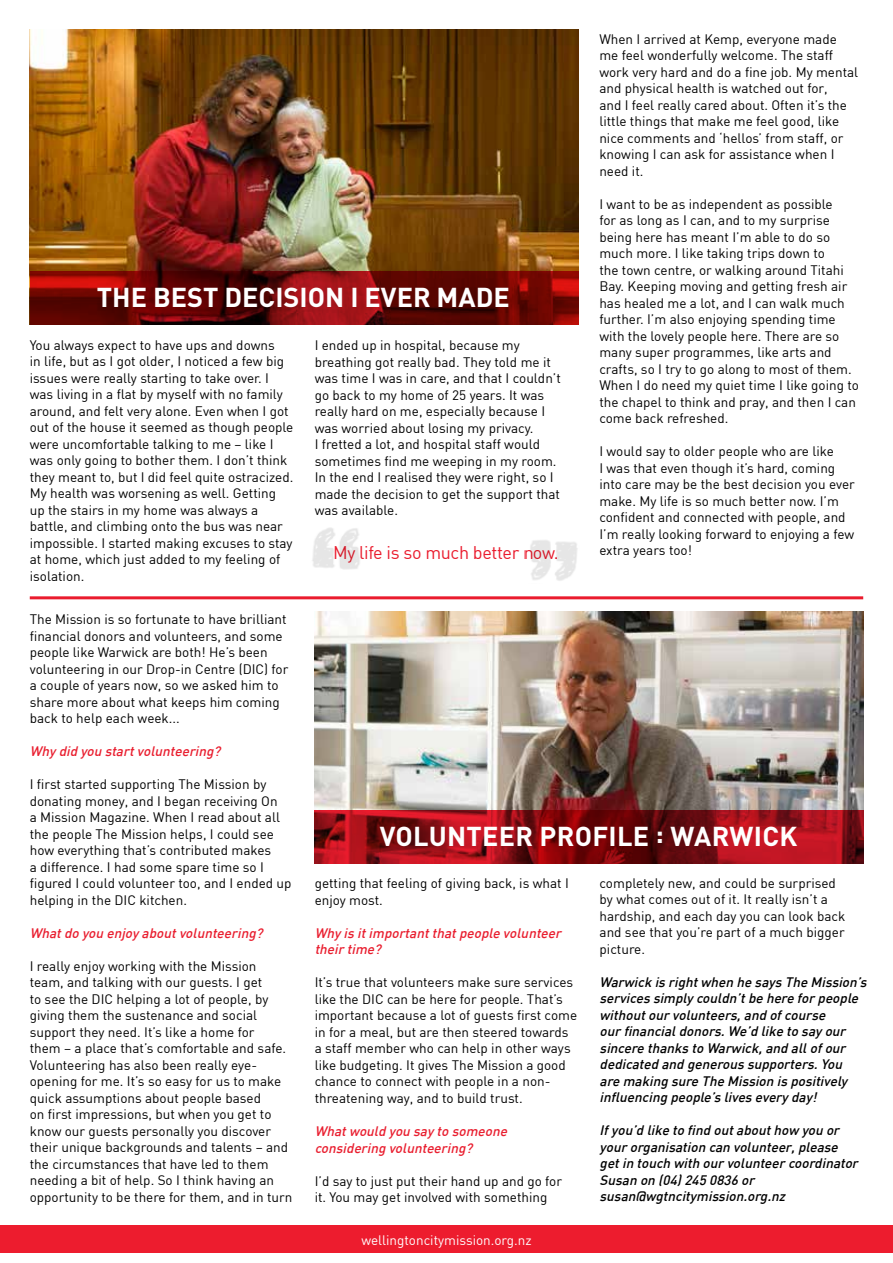
<style>
.page{position:relative;width:893px;height:1263px;background:#fff}
.page>*{position:absolute;margin:0;border:0;box-sizing:border-box;transform-origin:0 0}
.t1{font:700 27px "DIN Pro";color:#fff}
.t2{font:18px "DIN";letter-spacing:-.02em;color:#ea1c2e}
.t3{font:13.5px/16.5px "DIN";color:#000}
.t4{font:italic 500 13.5px/16.5px "DIN";color:#000}
.t5{font:italic 500 13.5px/16.5px "DIN";color:#e91e2f}
.t6{font:13.5px "DIN";color:#fff}
</style>
<div class="page">
<img style="left:315px;top:611px;width:549px;height:199px">
<img style="left:30px;top:30px;width:548px;height:241px">
<hr style="left:892px;top:0;width:1px;height:1244px;background:#cdd0d0">
<div style="left:0;top:1225px;width:893px;height:27px;background:#ed1c2e"></div>
<hr style="left:30px;top:596px;width:833px;height:3px;background:#ea1c2e">
<hr style="left:892px;top:0;width:1px;height:100px;background:#ea1c2e">
<svg style="left:30px;top:271px;width:548px;height:53px;background:#6d0806"></svg>
<img style="left:530px;top:540px;width:48px;height:41px">
<img style="left:312px;top:527px;width:48px;height:42px">
<svg style="left:315px;top:810px;width:549px;height:54px;background:#900e16"></svg>
<p class="t3" style="left:599px;top:30px;width:260px">When I arrived at Kemp, everyone made me feel wonderfully welcome. The staff work very hard and do a fine job. My mental and physical health is watched out for,<br>and I feel really cared about. Often it’s the little things that make me feel good, like nice comments and ‘hellos’ from staff, or knowing I can ask for assistance when I need it.</p>
<p class="t3" style="left:599px;top:195px;width:261px">I want to be as independent as possible<br>for as long as I can, and to my surprise being here has meant I’m able to do so much more. I like taking trips down to<br>the town centre, or walking around Titahi Bay. Keeping moving and getting fresh air has healed me a lot, and I can walk much further. I’m also enjoying spending time with the lovely people here. There are so many super programmes, like arts and crafts, so I try to go along to most of them.<br>When I do need my quiet time I like going to the chapel to think and pray, and then I can come back refreshed.</p>
<p class="t3" style="left:599px;top:443px;width:257px">I would say to older people who are like<br>I was that even though it’s hard, coming into care may be the best decision you ever make. My life is so much better now. I’m confident and connected with people, and I’m really looking forward to enjoying a few</p>
<h1 class="t1" style="left:97px;top:279px;width:415px">THE BEST DECISION I EVER MADE</h1>
<p class="t3" style="left:30px;top:337px;width:265px">You always expect to have ups and downs<br>in life, but as I got older, I noticed a few big issues were really starting to take over. I was living in a flat by myself with no family around, and felt very alone. Even when I got out of the house it seemed as though people were uncomfortable talking to me – like I was only going to bother them. I don’t think they meant to, but I did feel quite ostracized.<br>My health was worsening as well. Getting up the stairs in my home was always a battle, and climbing onto the bus was near impossible. I started making excuses to stay at home, which just added to my feeling of isolation.</p>
<p class="t3" style="left:315px;top:337px;width:248px">I ended up in hospital, because my breathing got really bad. They told me it was time I was in care, and that I couldn’t go back to my home of 25 years. It was really hard on me, especially because I was worried about losing my privacy.<br>I fretted a lot, and hospital staff would sometimes find me weeping in my room.<br>In the end I realised they were right, so I made the decision to get the support that was available.</p>
<h2 class="t2" style="left:333px;top:541px;width:227px">My life is so much better now.</h2>
<p class="t3" style="left:599px;top:542px;width:94px">extra years too!</p>
<p class="t3" style="left:30px;top:611px;width:260px">The Mission is so fortunate to have brilliant financial donors and volunteers, and some people like Warwick are both! He’s been volunteering in our Drop-in Centre (DIC) for a couple of years now, so we asked him to share more about what keeps him coming back to help each week...</p>
<p class="t5" style="left:30px;top:743px;width:196px">Whydid you startvolunteering?</p>
<p class="t3" style="left:30px;top:776px;width:263px">I first started supporting The Mission by donating money, and I began receiving On<br>a Mission Magazine. When I read about all the people The Mission helps, I could see how everything that’s contributed makes<br>a difference. I had some spare time so I figured I could volunteer too, and I ended up helping in the DIC kitchen.</p>
<p class="t5" style="left:30px;top:924px;width:238px">Whatdo you enjoyaboutvolunteering?</p>
<p class="t3" style="left:30px;top:957px;width:264px">I really enjoy working with the Mission team, and talking with our guests. I get<br>to see the DIC helping a lot of people, by giving them the sustenance and social support they need. It’s like a home for<br>them – a place that’s comfortable and safe.<br>Volunteering has also been really eye&shy;opening for me. It’s so easy for us to make quick assumptions about people based<br>on first impressions, but when you get to know our guests personally you discover their unique backgrounds and talents – and the circumstances that have led to them needing a bit of help. So I think having an opportunity to be there for them, and in turn</p>
<h1 class="t1" style="left:380px;top:818px;width:419px">VOLUNTEER PROFILE : WARWICK</h1>
<p class="t3" style="left:315px;top:875px;width:256px">getting that feeling of giving back, is what I enjoy most.</p>
<p class="t5" style="left:315px;top:924px;width:251px">Whyis itimportantthatpeople volunteer theirtime?</p>
<p class="t3" style="left:315px;top:974px;width:264px">It’s true that volunteers make sure services like the DIC can be here for people. That’s important because a lot of guests first come in for a meal, but are then steered towards a staff member who can help in other ways like budgeting. It gives The Mission a good chance to connect with people in a non&shy;threatening way, and to build trust.</p>
<p class="t5" style="left:315px;top:1122px;width:197px">Whatwould you sayto someone considering volunteering?</p>
<p class="t3" style="left:315px;top:1172px;width:249px">I’d say to just put their hand up and go for it. You may get involved with something</p>
<p class="t6" style="left:361px;top:1231px;width:172px">wellingtoncitymission.org.nz</p>
<p class="t3" style="left:600px;top:874px;width:247px">completely new, and could be surprised by what comes out of it. It really isn’t a hardship, and each day you can look back and see that you’re part of a much bigger picture.</p>
<p class="t4" style="left:600px;top:973px;width:272px">Warwick is rightwhen he says The Mission’s services simplycouldn’tbe here forpeople withoutourvolunteers,and ofcourse ourfinancialdonors.We’d like to sayour sincere thanks to Warwick,and allofour dedicated and generous supporters.You are making sure The Mission is positively influencing people’s lives everyday!</p>
<p class="t4" style="left:600px;top:1122px;width:263px">Ifyou’d like to find outabouthow you or yourorganisation can volunteer,please getin touch with ourvolunteercoordinator Susan on (04)245 0836 or susan@wgtncitymission.org.nz</p>
</div>
